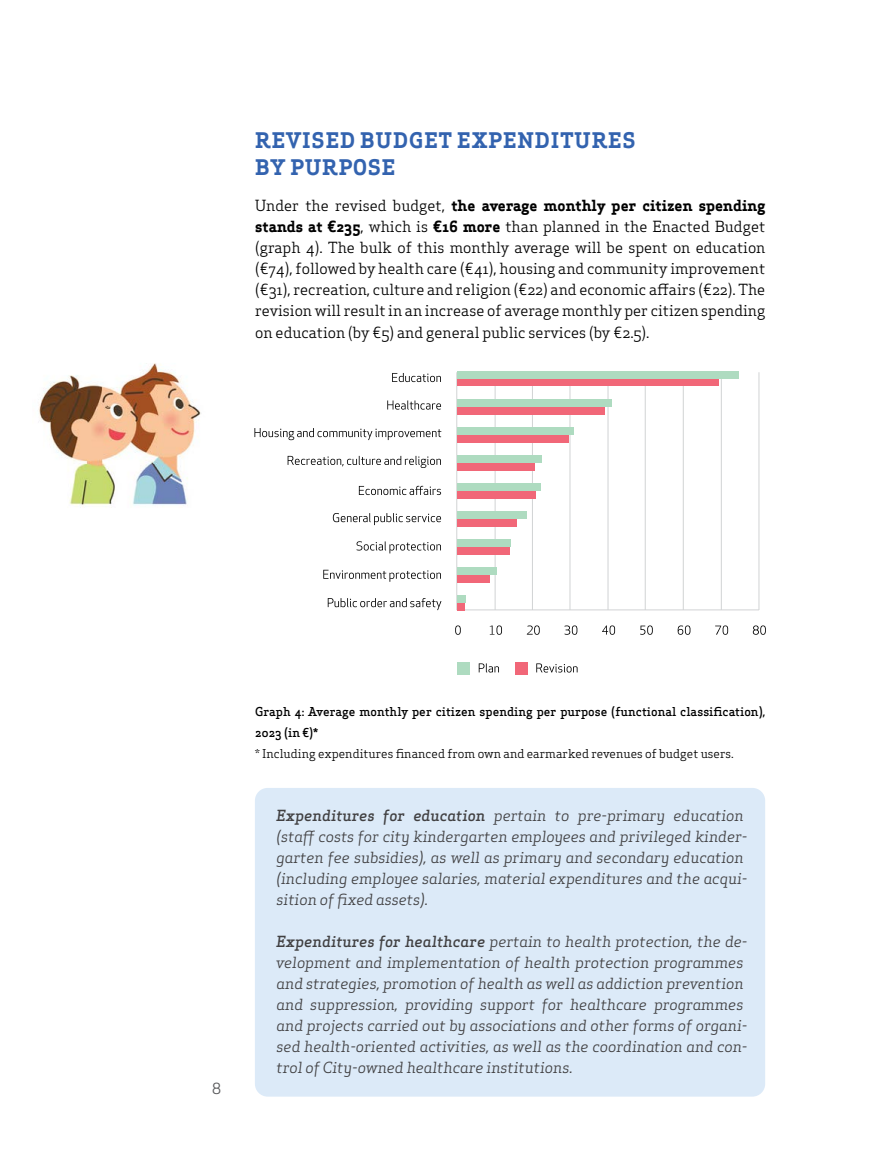
<style>
.page{position:relative;width:893px;height:1170px;background:#fff}
.page>*{position:absolute;margin:0;border:0;box-sizing:border-box;transform-origin:0 0}
.t1{font:700 21px/27px "Apex Serif";letter-spacing:.05em;color:#3363af}
.t2{font:italic 15px/21px "Apex Serif";color:#414042}
.t3{font:15px/21px "Apex Serif";color:#000;text-align:justify}
.t4{font:15px "Apex Serif";color:#58595b}
.t5{font:500 12px/21px "Apex Serif";color:#000}
.t6{font:12px "Apex Serif";color:#000}
.s1{font-weight:700}
.s2{font-weight:500}
</style>
<div class="page">
<hr style="left:759px;top:372px;width:1px;height:238px;background:#d1d3d4">
<hr style="left:608px;top:372px;width:1px;height:238px;background:#d1d3d4">
<hr style="left:570px;top:372px;width:1px;height:238px;background:#d1d3d4">
<hr style="left:532px;top:372px;width:1px;height:238px;background:#d1d3d4">
<hr style="left:495px;top:372px;width:1px;height:238px;background:#d1d3d4">
<hr style="left:456px;top:372px;width:1px;height:238px;background:#d1d3d4">
<hr style="left:457px;top:609px;width:302px;height:1px;background:#d1d3d4">
<hr style="left:645px;top:372px;width:1px;height:238px;background:#d1d3d4">
<hr style="left:683px;top:372px;width:1px;height:238px;background:#d1d3d4">
<hr style="left:721px;top:372px;width:1px;height:238px;background:#d1d3d4">
<div style="left:255px;top:787px;width:510px;height:309px;background:#dceaf8;border-radius:13px"></div>
<img style="left:38px;top:363px;width:163px;height:144px">
<svg style="left:328px;top:598px;width:113px;height:12px"></svg>
<svg style="left:323px;top:569px;width:118px;height:12px"></svg>
<svg style="left:288px;top:456px;width:153px;height:12px"></svg>
<svg style="left:359px;top:486px;width:82px;height:9px"></svg>
<svg style="left:254px;top:428px;width:187px;height:12px"></svg>
<svg style="left:392px;top:373px;width:49px;height:9px"></svg>
<svg style="left:387px;top:400px;width:54px;height:9px"></svg>
<svg style="left:455px;top:625px;width:6px;height:9px"></svg>
<svg style="left:527px;top:625px;width:13px;height:9px"></svg>
<svg style="left:490px;top:625px;width:12px;height:9px"></svg>
<svg style="left:565px;top:625px;width:12px;height:9px"></svg>
<svg style="left:640px;top:625px;width:13px;height:9px"></svg>
<svg style="left:715px;top:625px;width:13px;height:9px"></svg>
<svg style="left:602px;top:625px;width:13px;height:9px"></svg>
<svg style="left:678px;top:625px;width:12px;height:9px"></svg>
<svg style="left:753px;top:625px;width:13px;height:9px"></svg>
<svg style="left:536px;top:663px;width:42px;height:9px"></svg>
<div style="left:515px;top:661px;width:13px;height:13px;background:#f16778"></div>
<svg style="left:479px;top:663px;width:20px;height:9px"></svg>
<div style="left:457px;top:661px;width:13px;height:13px;background:#aedbc0"></div>
<svg style="left:333px;top:513px;width:108px;height:12px"></svg>
<svg style="left:357px;top:541px;width:84px;height:12px"></svg>
<div style="left:457px;top:378px;width:262px;height:8px;background:#f16778"></div>
<div style="left:457px;top:371px;width:282px;height:7px;background:#aedbc0"></div>
<div style="left:457px;top:407px;width:147px;height:7px;background:#f16778"></div>
<div style="left:457px;top:399px;width:155px;height:8px;background:#aedbc0"></div>
<div style="left:457px;top:435px;width:111px;height:8px;background:#f16778"></div>
<div style="left:457px;top:427px;width:116px;height:8px;background:#aedbc0"></div>
<div style="left:457px;top:462px;width:77px;height:8px;background:#f16778"></div>
<div style="left:457px;top:455px;width:85px;height:7px;background:#aedbc0"></div>
<div style="left:457px;top:491px;width:79px;height:8px;background:#f16778"></div>
<div style="left:457px;top:483px;width:83px;height:8px;background:#aedbc0"></div>
<div style="left:457px;top:519px;width:59px;height:8px;background:#f16778"></div>
<div style="left:457px;top:511px;width:69px;height:8px;background:#aedbc0"></div>
<div style="left:457px;top:547px;width:53px;height:7px;background:#f16778"></div>
<div style="left:457px;top:539px;width:54px;height:8px;background:#aedbc0"></div>
<div style="left:457px;top:575px;width:33px;height:8px;background:#f16778"></div>
<div style="left:457px;top:567px;width:39px;height:8px;background:#aedbc0"></div>
<div style="left:457px;top:603px;width:7px;height:7px;background:#f16778"></div>
<div style="left:457px;top:595px;width:8px;height:8px;background:#aedbc0"></div>
<h1 class="t1" style="left:255px;top:127px;width:382px">REVISED BUDGET EXPENDITURES<br>BY PURPOSE</h1>
<p class="t3" style="left:255px;top:195px;width:512px">Under the revised budget, <span class="s1">the average monthly per citizen spending stands at €235</span>, which is <span class="s1">€16 more</span> than planned in the Enacted Budget (graph 4). The bulk of this monthly average will be spent on education (€74), followed by health care (€41), housing and community improvement (€31), recreation, culture and religion (€22) and economic affairs (€22). The revision will result in an increase of average monthly per citizen spending on education (by €5) and general public services (by €2.5).</p>
<p class="t4" style="left:212px;top:1078px;width:10px">8</p>
<p class="t5" style="left:255px;top:700px;width:512px">Graph 4: Average monthly per citizen spending per purpose (functional classification),<br>2023 (in €)*</p>
<p class="t6" style="left:255px;top:745px;width:480px">* Including expenditures financed from own and earmarked revenues of budget users.</p>
<p class="t2" style="left:276px;top:804px;width:473px"><span class="s2">Expenditures for education</span> pertain to pre-primary education (staff costs for city kindergarten employees and privileged kinder&shy;garten fee subsidies), as well as primary and secondary education (including employee salaries, material expenditures and the acqui&shy;sition of fixed assets).</p>
<p class="t2" style="left:276px;top:930px;width:473px"><span class="s2">Expenditures for healthcare</span> pertain to health protection, the de&shy;velopment and implementation of health protection programmes and strategies, promotion of health as well as addiction prevention and suppression, providing support for healthcare programmes and projects carried out by associations and other forms of organi&shy;sed health-oriented activities, as well as the coordination and con&shy;trol of City-owned healthcare institutions.</p>
</div>
